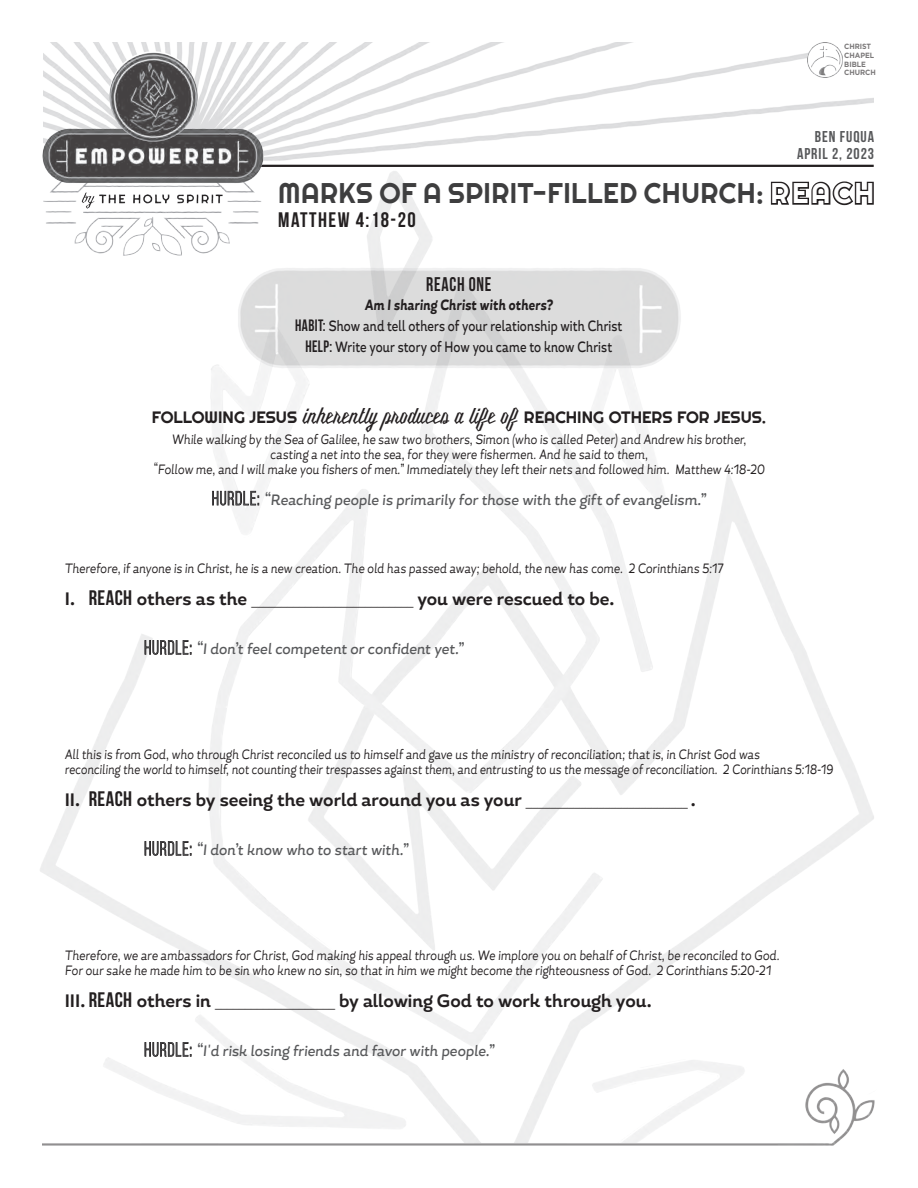
<style>
.page{position:relative;width:918px;height:1188px;background:#fff}
.page>*{position:absolute;margin:0;border:0;box-sizing:border-box;transform-origin:0 0}
.t1{font:28.5px "Righteous";letter-spacing:.02em;color:#3e3e3f;scale:.96 1}
.t2{font:700 21px "Bebas Neue";letter-spacing:.07em;color:#231f20}
.t3{font:700 19.8px "Bebas Neue";letter-spacing:.04em;color:#231f20;scale:.9 1}
.t4{font:700 18px "Magallanes";color:#231f20;scale:.95 1}
.t5{font:16.5px "Righteous";color:#231f20}
.t6{font:700 15.6px "Bebas Neue";letter-spacing:.06em;color:#57585a}
.t7{font:italic 500 15px "Magallanes";letter-spacing:.005em;color:#57585a;scale:.9 1}
.t8{font:500 14.85px "Magallanes";letter-spacing:.01em;color:#231f20;scale:.77 1}
.t9{font:italic 800 14.85px "Magallanes";letter-spacing:.02em;color:#231f20;scale:.77 1}
.t10{font:italic 13.5px "Magallanes";letter-spacing:.01em;color:#231f20;scale:.8 1}
.t11{font:italic 13.5px "Magallanes";letter-spacing:.01em;color:#231f20;scale:.78 1}
.t12{font:700 7.5px/8.7px "Gotham";letter-spacing:-.01em;color:#231f20;scale:.94 1}
.s1{color:#231f20}
.s2{font-family:"Bebas Neue";font-weight:400;font-size:16.5px}
.s3{font-family:"Millie";font-weight:500;font-size:21px}
.s4{font-family:"Bebas Neue";font-weight:400;font-style:normal;font-size:19.5px;color:#231f20}
.s5{font-family:"Bebas Neue";font-weight:400;font-size:21px}
.s6{font-family:"Times New Roman";font-size:12px}
</style>
<div class="page">
<img style="left:44px;top:42px;width:830px;height:112px">
<hr style="left:256px;top:165px;width:618px;height:2px;background:#231f20">
<img style="left:43px;top:183px;width:219px;height:73px">
<img style="left:42px;top:126px;width:223px;height:57px">
<img style="left:104px;top:48px;width:98px;height:98px">
<div style="left:826px;top:36px;width:52px;height:20px;background:#fff"></div>
<img style="left:807px;top:42px;width:35px;height:35px">
<img style="left:42px;top:1068px;width:833px;height:78px">
<img style="left:238px;top:257px;width:443px;height:121px">
<p class="t12" style="left:844px;top:42px;width:35px">CHRIST<br>CHAPEL<br>BIBLE<br>CHURCH</p>
<p class="t6" style="left:815px;top:128px;width:61px">BEN FUQUA</p>
<p class="t6" style="left:797px;top:145px;width:79px">APRIL 2, 2023</p>
<p class="t1" style="left:278px;top:175px;width:622px">MARKS OF A SPIRIT-FILLED CHURCH: <span class="s1">REACH</span></p>
<p class="t2" style="left:278px;top:209px;width:139px">MATTHEW 4:18-20</p>
<p class="t3" style="left:426px;top:274px;width:74px">REACH ONE</p>
<p class="t9" style="left:365px;top:295px;width:246px">Am I sharing Christ with others?</p>
<p class="t8" style="left:295px;top:316px;width:427px"><span class="s2">HABIT:</span> Show and tell others of your relationship with Christ</p>
<p class="t8" style="left:306px;top:338px;width:400px"><span class="s2">HELP:</span> Write your story of How you came to know Christ</p>
<p class="t5" style="left:152px;top:406px;width:616px">FOLLOWING JESUS <span class="s3">inherently produces a life of</span> REACHING OTHERS FOR JESUS.</p>
<p class="t10" style="left:172px;top:430px;width:720px">While walking by the Sea of Galilee, he saw two brothers, Simon (who is called Peter) and Andrew his brother,</p>
<p class="t10" style="left:270px;top:445px;width:474px">casting a net into the sea, for they were fishermen. And he said to them,</p>
<p class="t10" style="left:153px;top:460px;width:766px">“Follow me, and I will make you fishers of men.” Immediately they left their nets and followed him. Matthew 4:18-20</p>
<p class="t7" style="left:212px;top:490px;width:551px"><span class="s4">HURDLE:</span> “Reaching people is primarily for those with the gift of evangelism.”</p>
<p class="t10" style="left:65px;top:560px;width:824px">Therefore, if anyone is in Christ, he is a new creation. The old has passed away; behold, the new has come. 2 Corinthians 5:17</p>
<p class="t4" style="left:65px;top:587px;width:580px">I. <span class="s5">REACH</span> others as the <span class="s6">___________________________</span> you were rescued to be.</p>
<p class="t7" style="left:144px;top:640px;width:356px"><span class="s4">HURDLE:</span> “I don’t feel competent or confident yet.”</p>
<p class="t10" style="left:65px;top:746px;width:870px">All this is from God, who through Christ reconciled us to himself and gave us the ministry of reconciliation; that is, in Christ God was</p>
<p class="t11" style="left:65px;top:761px;width:986px">reconciling the world to himself, not counting their trespasses against them, and entrusting to us the message of reconciliation. 2 Corinthians 5:18-19</p>
<p class="t4" style="left:65px;top:788px;width:666px">II. <span class="s5">REACH</span> others by seeing the world around you as your <span class="s6">___________________________</span> .</p>
<p class="t7" style="left:144px;top:841px;width:295px"><span class="s4">HURDLE:</span> “I don’t know who to start with.”</p>
<p class="t10" style="left:65px;top:947px;width:895px">Therefore, we are ambassadors for Christ, God making his appeal through us. We implore you on behalf of Christ, be reconciled to God.</p>
<p class="t10" style="left:65px;top:962px;width:884px">For our sake he made him to be sin who knew no sin, so that in him we might become the righteousness of God. 2 Corinthians 5:20-21</p>
<p class="t4" style="left:65px;top:989px;width:619px">III. <span class="s5">REACH</span> others in <span class="s6">____________________</span> by allowing God to work through you.</p>
<p class="t7" style="left:144px;top:1042px;width:390px"><span class="s4">HURDLE:</span> “I'd risk losing friends and favor with people.”</p>
</div>
